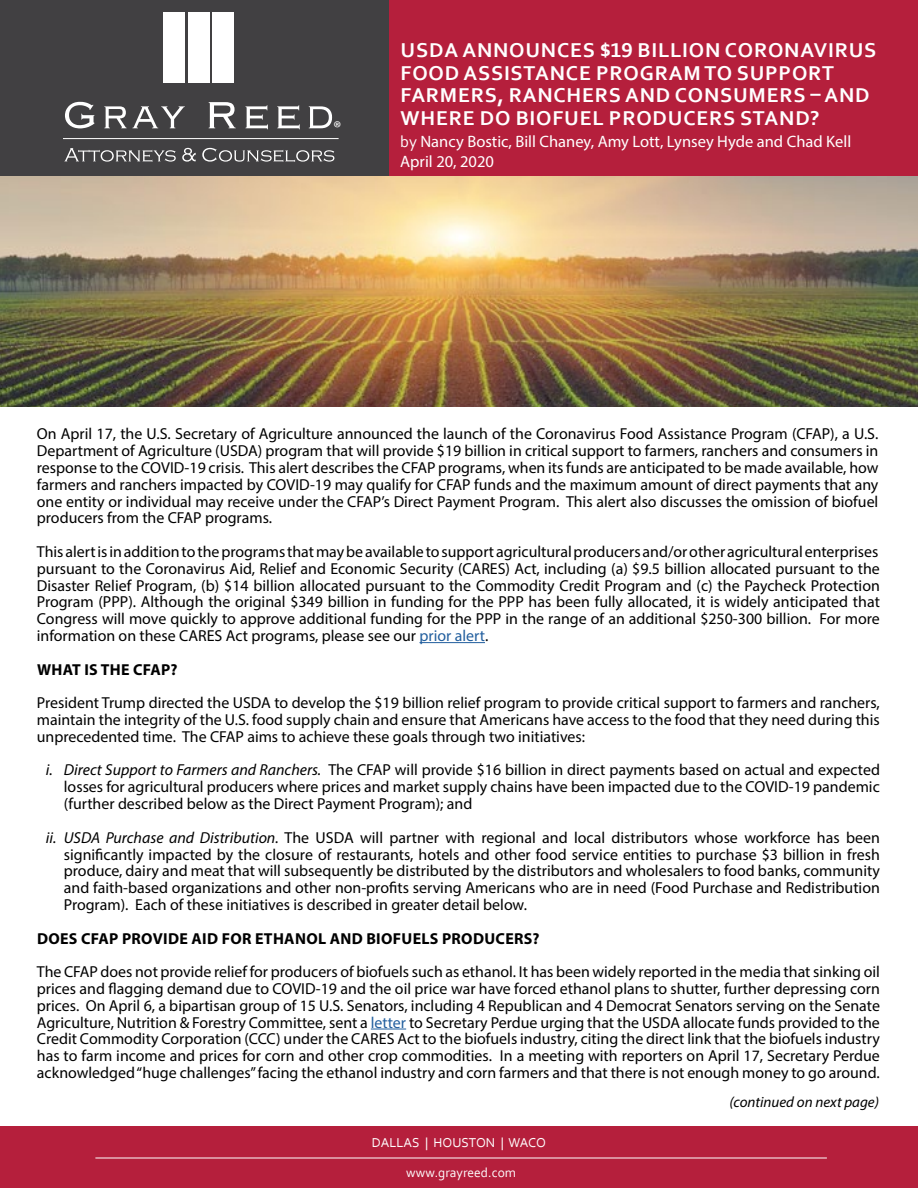
<style>
.page{position:relative;width:918px;height:1188px;background:#fff}
.page>*{position:absolute;margin:0;border:0;box-sizing:border-box;transform-origin:0 0}
.t1{font:700 21px/22.5px "Corbel";letter-spacing:.04em;color:#fff}
.t2{font:18.6px "Myriad Pro";color:#fff}
.t3{font:16.5px/19.8px "Myriad Pro";color:#fff}
.t4{font:15.9px/16.8px "Myriad Pro";color:#000;text-align:justify}
.t5{font:700 15.9px "Myriad Pro";letter-spacing:.02em;color:#000}
.t6{font:italic 15px "Myriad Pro";color:#000}
.t7{font:13.5px "Corbel";color:#fff}
.s1{font-family:"Corbel"}
.s2{color:#215e9e}
.s3{font-style:italic}
</style>
<div class="page">
<div style="left:388px;top:0;width:530px;height:176px;background:#b51f3c"></div>
<div style="left:0;top:0;width:388px;height:176px;background:#414042"></div>
<svg style="left:64px;top:148px;width:112px;height:14px"></svg>
<svg style="left:182px;top:148px;width:14px;height:14px"></svg>
<svg style="left:202px;top:148px;width:132px;height:14px"></svg>
<svg style="left:65px;top:102px;width:29px;height:26px"></svg>
<svg style="left:104px;top:106px;width:81px;height:22px"></svg>
<svg style="left:209px;top:102px;width:27px;height:26px"></svg>
<svg style="left:245px;top:105px;width:23px;height:24px"></svg>
<svg style="left:277px;top:105px;width:23px;height:24px"></svg>
<svg style="left:309px;top:106px;width:23px;height:22px"></svg>
<hr style="left:63px;top:138px;width:276px;height:1px;background:#fff">
<div style="left:164px;top:12px;width:21px;height:71px;background:#fff"></div>
<div style="left:188px;top:12px;width:21px;height:71px;background:#fff"></div>
<div style="left:213px;top:12px;width:21px;height:71px;background:#fff"></div>
<div style="left:0;top:1126px;width:918px;height:62px;background:#b51f3c"></div>
<hr style="left:95px;top:1158px;width:732px;height:1px;background:#fff">
<hr style="left:420px;top:642px;width:65px;height:1px;background:#215e9e">
<hr style="left:371px;top:1029px;width:35px;height:1px;background:#215e9e">
<img style="left:0;top:176px;width:918px;height:231px">
<p class="t2" style="left:333px;top:116px;width:9px">®</p>
<h1 class="t1" style="left:401px;top:39px;width:477px">USDA ANNOUNCES $19 BILLION CORONAVIRUS FOOD ASSISTANCE PROGRAM TO SUPPORT FARMERS, RANCHERS AND CONSUMERS – AND WHERE DO BIOFUEL PRODUCERS STAND?</h1>
<p class="t3" style="left:400px;top:132px;width:453px"><span class="s1">by</span> Nancy Bostic, Bill Chaney, Amy Lott, Lynsey Hyde and Chad Kell<br>April 20, 2020</p>
<p class="t4" style="left:37px;top:425px;width:843px">On April 17, the U.S. Secretary of Agriculture announced the launch of the Coronavirus Food Assistance Program (CFAP), a U.S.<br>Department of Agriculture (USDA) program that will provide $19 billion in critical support to farmers, ranchers and consumers in response to the COVID-19 crisis. This alert describes the CFAP programs, when its funds are anticipated to be made available, how farmers and ranchers impacted by COVID-19 may qualify for CFAP funds and the maximum amount of direct payments that any one entity or individual may receive under the CFAP’s Direct Payment Program. This alert also discusses the omission of biofuel producers from the CFAP programs.</p>
<p class="t4" style="left:37px;top:543px;width:845px">This alert is in addition to the programs that may be available to support agricultural producers and/or other agricultural enterprises pursuant to the Coronavirus Aid, Relief and Economic Security (CARES) Act, including (a) $9.5 billion allocated pursuant to the Disaster Relief Program, (b) $14 billion allocated pursuant to the Commodity Credit Program and (c) the Paycheck Protection Program (PPP). Although the original $349 billion in funding for the PPP has been fully allocated, it is widely anticipated that Congress will move quickly to approve additional funding for the PPP in the range of an additional $250-300 billion. For more information on these CARES Act programs, please see our <span class="s2">prior alert</span>.</p>
<p class="t5" style="left:37px;top:659px;width:142px">WHAT IS THE CFAP?</p>
<p class="t4" style="left:37px;top:694px;width:845px">President Trump directed the USDA to develop the $19 billion relief program to provide critical support to farmers and ranchers, maintain the integrity of the U.S. food supply chain and ensure that Americans have access to the food that they need during this unprecedented time. The CFAP aims to achieve these goals through two initiatives:</p>
<p class="t4" style="left:64px;top:762px;width:818px;text-indent:-18px"><span class="s3">i. Direct Support to Farmers and Ranchers.</span> The CFAP will provide $16 billion in direct payments based on actual and expected losses for agricultural producers where prices and market supply chains have been impacted due to the COVID-19 pandemic (further described below as the Direct Payment Program); and</p>
<p class="t4" style="left:64px;top:829px;width:818px;text-indent:-18px"><span class="s3">ii. USDA Purchase and Distribution.</span> The USDA will partner with regional and local distributors whose workforce has been significantly impacted by the closure of restaurants, hotels and other food service entities to purchase $3 billion in fresh produce, dairy and meat that will subsequently be distributed by the distributors and wholesalers to food banks, community and faith-based organizations and other non-profits serving Americans who are in need (Food Purchase and Redistribution Program). Each of these initiatives is described in greater detail below.</p>
<p class="t5" style="left:37px;top:928px;width:504px">DOES CFAP PROVIDE AID FOR ETHANOL AND BIOFUELS PRODUCERS?</p>
<p class="t4" style="left:37px;top:963px;width:845px">The CFAP does not provide relief for producers of biofuels such as ethanol. It has been widely reported in the media that sinking oil prices and flagging demand due to COVID-19 and the oil price war have forced ethanol plans to shutter, further depressing corn prices. On April 6, a bipartisan group of 15 U.S. Senators, including 4 Republican and 4 Democrat Senators serving on the Senate Agriculture, Nutrition &amp; Forestry Committee, sent a <span class="s2">letter</span> to Secretary Perdue urging that the USDA allocate funds provided to the Credit Commodity Corporation (CCC) under the CARES Act to the biofuels industry, citing the direct link that the biofuels industry has to farm income and prices for corn and other crop commodities. In a meeting with reporters on April 17, Secretary Perdue acknowledged “huge challenges” facing the ethanol industry and corn farmers and that there is not enough money to go around.</p>
<p class="t7" style="left:372px;top:1134px;width:176px">DALLAS | HOUSTON | WACO</p>
<p class="t7" style="left:406px;top:1164px;width:111px">www.grayreed.com</p>
<p class="t6" style="left:729px;top:1092px;width:151px">(continued on next page)</p>
</div>
